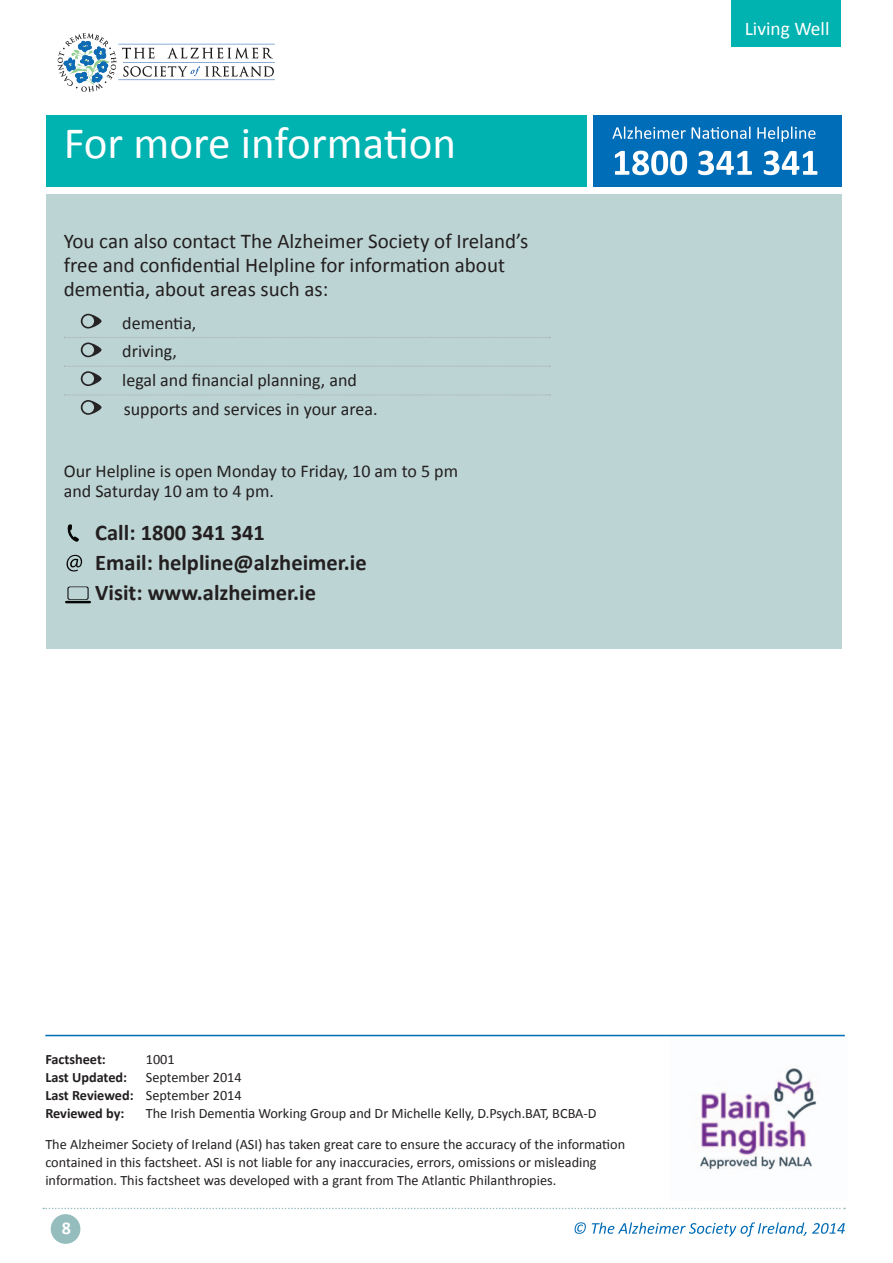
<style>
.page{position:relative;width:893px;height:1263px;background:#fff}
.page>*{position:absolute;margin:0;border:0;box-sizing:border-box;transform-origin:0 0}
.Body_Copy_Main_Headi{font:45px "Calibri";color:#fff}
.Body_Copy_-_Calibri{font:700 22.5px/30px "Calibri";color:#231f20}
.Body_Copy_-_Calibri-2{font:21px/24px "Calibri";color:#231f20}
.t1{font:19.35px "Calibri";color:#fff}
.Body_Copy_Bullets_Re{font:18px "Calibri";color:#231f20}
.Body_Copy_-_Calibri-3{font:18px/20.2px "Calibri";color:#231f20}
.t2{font:700 18px "Calibri";color:#fff}
.Body_Copy_-_Calibri-4{font:14.25px/18px "Calibri";color:#231f20}
.Fact_Sheet_Details_b{font:14.25px/18px "Calibri";color:#231f20;text-align:justify}
.Fact_Sheet_Details_b-2{font:700 14.25px "Calibri";color:#231f20}
.s1{font-weight:700}
</style>
<div class="page">
<div style="left:51px;top:1214px;width:29px;height:30px;background:#95bdbe;border-radius:50%"></div>
<svg style="left:575px;top:1222px;width:270px;height:14px"></svg>
<div style="left:594px;top:116px;width:248px;height:71px;background:#006db8"></div>
<div style="left:47px;top:116px;width:540px;height:71px;background:#00b2b0"></div>
<svg style="left:615px;top:151px;width:202px;height:24px"></svg>
<svg style="left:612px;top:126px;width:203px;height:16px"></svg>
<div style="left:732px;top:0;width:109px;height:46px;background:#00b2b0"></div>
<svg style="left:43px;top:1208px;width:802px;height:1px"></svg>
<svg style="left:58px;top:33px;width:217px;height:59px"></svg>
<div style="left:47px;top:194px;width:795px;height:454px;background:#bdd4d4"></div>
<svg style="left:64px;top:337px;width:487px;height:1px"></svg>
<svg style="left:64px;top:366px;width:487px;height:1px"></svg>
<svg style="left:64px;top:395px;width:487px;height:1px"></svg>
<svg style="left:81px;top:314px;width:21px;height:14px"></svg>
<div style="left:83px;top:315px;width:11px;height:12px;background:#bdd4d4;border-radius:50%"></div>
<svg style="left:81px;top:342px;width:21px;height:15px"></svg>
<div style="left:83px;top:344px;width:11px;height:12px;background:#bdd4d4;border-radius:50%"></div>
<svg style="left:81px;top:371px;width:21px;height:15px"></svg>
<div style="left:83px;top:373px;width:11px;height:11px;background:#bdd4d4;border-radius:50%"></div>
<svg style="left:81px;top:400px;width:21px;height:15px"></svg>
<div style="left:83px;top:402px;width:11px;height:11px;background:#bdd4d4;border-radius:50%"></div>
<svg style="left:68px;top:524px;width:11px;height:18px"></svg>
<svg style="left:66px;top:555px;width:16px;height:16px"></svg>
<svg style="left:65px;top:586px;width:26px;height:17px"></svg>
<img style="left:670px;top:1036px;width:175px;height:134px">
<hr style="left:45px;top:1035px;width:800px;height:1px;background:#006bb6">
<p class="Body_Copy_Main_Headi" style="left:64px;top:115px;width:394px">For more information</p>
<p class="Body_Copy_-_Calibri-2" style="left:64px;top:229px;width:466px">You can also contact The Alzheimer Society of Ireland’s free and confidential Helpline for information about dementia, about areas such as:</p>
<p class="Body_Copy_Bullets_Re" style="left:122px;top:311px;width:76px">dementia,</p>
<p class="Body_Copy_Bullets_Re" style="left:122px;top:340px;width:56px">driving,</p>
<p class="Body_Copy_Bullets_Re" style="left:122px;top:369px;width:236px">legal and financial planning, and</p>
<p class="Body_Copy_Bullets_Re" style="left:124px;top:397px;width:255px">supports and services in your area.</p>
<p class="Body_Copy_-_Calibri-3" style="left:64px;top:460px;width:396px">Our Helpline is open Monday to Friday, 10 am to 5 pm and Saturday 10 am to 4 pm.</p>
<p class="Body_Copy_-_Calibri" style="left:95px;top:517px;width:273px">Call: 1800 341 341<br>Email: helpline@alzheimer.ie<br>Visit: www.alzheimer.ie</p>
<h3 class="t1" style="left:745px;top:16px;width:86px">Living Well</h3>
<p class="Fact_Sheet_Details_b-2" style="left:45px;top:1050px;width:62px">Factsheet:</p>
<p class="Fact_Sheet_Details_b" style="left:146px;top:1050px;width:30px">1001</p>
<p class="Fact_Sheet_Details_b-2" style="left:45px;top:1068px;width:83px">Last Updated:</p>
<p class="Fact_Sheet_Details_b" style="left:45px;top:1068px;width:198px;text-indent:101px">September 2014<br><span class="s1">Last Reviewed:</span> September 2014<br><span class="s1">Reviewed by:</span></p>
<p class="Fact_Sheet_Details_b" style="left:146px;top:1104px;width:452px">The Irish Dementia Working Group and Dr Michelle Kelly, D.Psych.BAT, BCBA-D</p>
<p class="Body_Copy_-_Calibri-4" style="left:45px;top:1135px;width:581px">The Alzheimer Society of Ireland (ASI) has taken great care to ensure the accuracy of the information contained in this factsheet. ASI is not liable for any inaccuracies, errors, omissions or misleading information. This factsheet was developed with a grant from The Atlantic Philanthropies.</p>
<p class="t2" style="left:62px;top:1216px;width:11px">8</p>
</div>
